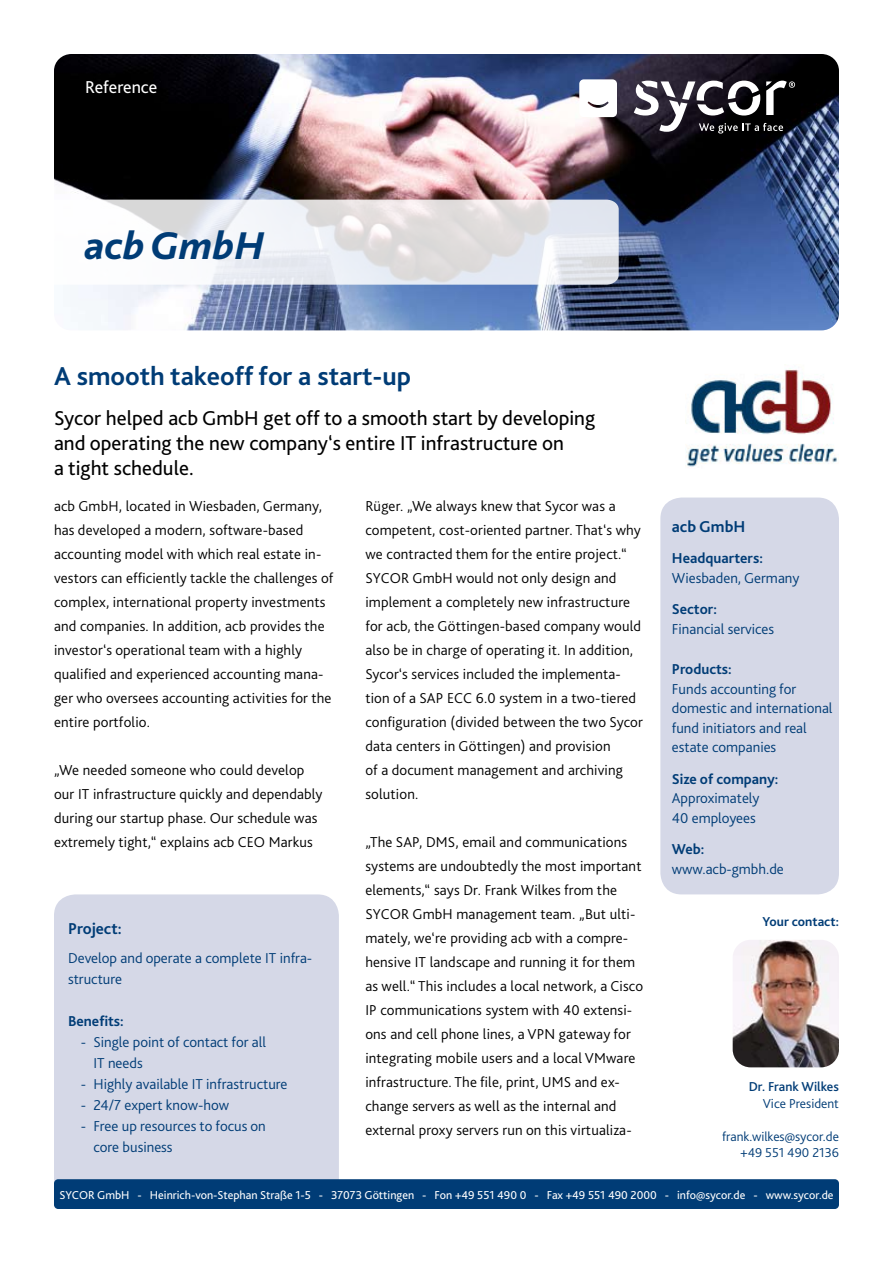
<style>
.page{position:relative;width:893px;height:1263px;background:#fff}
.page>*{position:absolute;margin:0;border:0;box-sizing:border-box;transform-origin:0 0}
.t1{font:italic 800 40.5px "Bliss 2";color:#003c76}
.t2{font:700 27px "Bliss 2";color:#003c76}
.t3{font:21px/25.2px "Bliss 2";color:#000}
.t4{font:18px "Bliss 2";color:#fff}
.t5{font:700 16.5px "Bliss 2";color:#003c76}
.t6{font:300 15px/24px "Bliss 2";letter-spacing:.01em;color:#000}
.t7{font:300 15px/19.5px "Bliss 2";color:#003c76}
.t8{font:700 15px "Bliss 2";color:#003c76}
.t9{font:300 13.5px/16.5px "Bliss 2";color:#003c76;text-align:right}
.t10{font:500 13.5px "Bliss 2";color:#003c76}
.t11{font:700 13.5px "Bliss 2";color:#003c76}
.t12{font:12px "Bliss 2";color:#fff}
</style>
<div class="page">
<div style="left:660px;top:497px;width:179px;height:397px;background:#d5d8e7;border-radius:21px"></div>
<div style="left:54px;top:894px;width:285px;height:315px;background:#d5d8e7;border-radius:21px"></div>
<img style="left:54px;top:54px;width:785px;height:276px">
<svg style="left:54px;top:200px;width:565px;height:85px"></svg>
<img style="left:685px;top:368px;width:154px;height:99px">
<svg style="left:634px;top:81px;width:161px;height:53px"></svg>
<svg style="left:579px;top:79px;width:38px;height:38px"></svg>
<div style="left:54px;top:1179px;width:785px;height:30px;background:#003c76;border-radius:4px"></div>
<img style="left:733px;top:940px;width:106px;height:127px">
<p class="t4" style="left:85px;top:76px;width:74px">Reference</p>
<h1 class="t1" style="left:85px;top:220px;width:181px">acb GmbH</h1>
<h2 class="t2" style="left:54px;top:359px;width:359px">A smooth takeoff for a start-up</h2>
<h3 class="t3" style="left:54px;top:405px;width:543px">Sycor helped acb GmbH get off to a smooth start by developing and operating the new company‘s entire IT infrastructure on<br>a tight schedule.</h3>
<p class="t6" style="left:54px;top:494px;width:281px">acb GmbH, located in Wiesbaden, Germany, has developed a modern, software-based accounting model with which real estate in&shy;vestors can efficiently tackle the challenges of complex, international property investments and companies. In addition, acb provides the investor‘s operational team with a highly qualified and experienced accounting mana&shy;ger who oversees accounting activities for the entire portfolio.</p>
<p class="t6" style="left:54px;top:758px;width:270px">„We needed someone who could develop our IT infrastructure quickly and dependably during our startup phase. Our schedule was extremely tight,“ explains acb CEO Markus</p>
<p class="t6" style="left:365px;top:494px;width:279px">Rüger. „We always knew that Sycor was a competent, cost-oriented partner. That‘s why we contracted them for the entire project.“ SYCOR GmbH would not only design and implement a completely new infrastructure for acb, the Göttingen-based company would also be in charge of operating it. In addition, Sycor‘s services included the implementa&shy;tion of a SAP ECC 6.0 system in a two-tiered configuration (divided between the two Sycor data centers in Göttingen) and provision<br>of a document management and archiving solution.</p>
<p class="t6" style="left:365px;top:830px;width:279px">„The SAP, DMS, email and communications systems are undoubtedly the most important elements,“ says Dr. Frank Wilkes from the SYCOR GmbH management team. „But ulti&shy;mately, we‘re providing acb with a compre&shy;hensive IT landscape and running it for them as well.“ This includes a local network, a Cisco IP communications system with 40 extensi&shy;ons and cell phone lines, a VPN gateway for integrating mobile users and a local VMware infrastructure. The file, print, UMS and ex&shy;change servers as well as the internal and external proxy servers run on this virtualiza-</p>
<p class="t5" style="left:68px;top:918px;width:55px">Project:</p>
<p class="t7" style="left:68px;top:947px;width:246px;line-height:21px">Develop and operate a complete IT infra&shy;structure</p>
<p class="t8" style="left:68px;top:1011px;width:57px">Benefits:</p>
<p class="t7" style="left:94px;top:1031px;width:174px;line-height:21px;text-indent:-13px">- Single point of contact for all<br>IT needs</p>
<p class="t7" style="left:81px;top:1073px;width:208px">- Highly available IT infrastructure</p>
<p class="t7" style="left:81px;top:1094px;width:150px">- 24/7 expert know-how</p>
<p class="t7" style="left:94px;top:1115px;width:174px;line-height:21px;text-indent:-13px">- Free up resources to focus on core business</p>
<p class="t5" style="left:672px;top:516px;width:75px">acb GmbH</p>
<p class="t8" style="left:672px;top:549px;width:93px">Headquarters:</p>
<p class="t7" style="left:672px;top:567px;width:129px">Wiesbaden, Germany</p>
<p class="t8" style="left:672px;top:600px;width:47px">Sector:</p>
<p class="t7" style="left:672px;top:618px;width:104px">Financial services</p>
<p class="t8" style="left:672px;top:660px;width:61px">Products:</p>
<p class="t7" style="left:672px;top:678px;width:162px">Funds accounting for domestic and international fund initiators and real estate companies</p>
<p class="t8" style="left:672px;top:769px;width:108px">Size of company:</p>
<p class="t7" style="left:672px;top:788px;width:89px">Approximately<br>40 employees</p>
<p class="t8" style="left:672px;top:840px;width:34px">Web:</p>
<p class="t7" style="left:672px;top:858px;width:114px">www.acb-gmbh.de</p>
<p class="t11" style="left:762px;top:913px;width:78px">Your contact:</p>
<p class="t10" style="left:749px;top:1078px;width:92px">Dr. Frank Wilkes</p>
<p class="t9" style="left:763px;top:1094px;width:78px">Vice President</p>
<p class="t9" style="left:722px;top:1127px;width:118px">frank.wilkes@sycor.de +49 551 490 2136</p>
<p class="t12" style="left:59px;top:1187px;width:776px">SYCOR GmbH - Heinrich-von-Stephan Straße 1-5 - 37073 Göttingen - Fon +49 551 490 0 - Fax +49 551 490 2000 - info@sycor.de - www.sycor.de</p>
</div>
